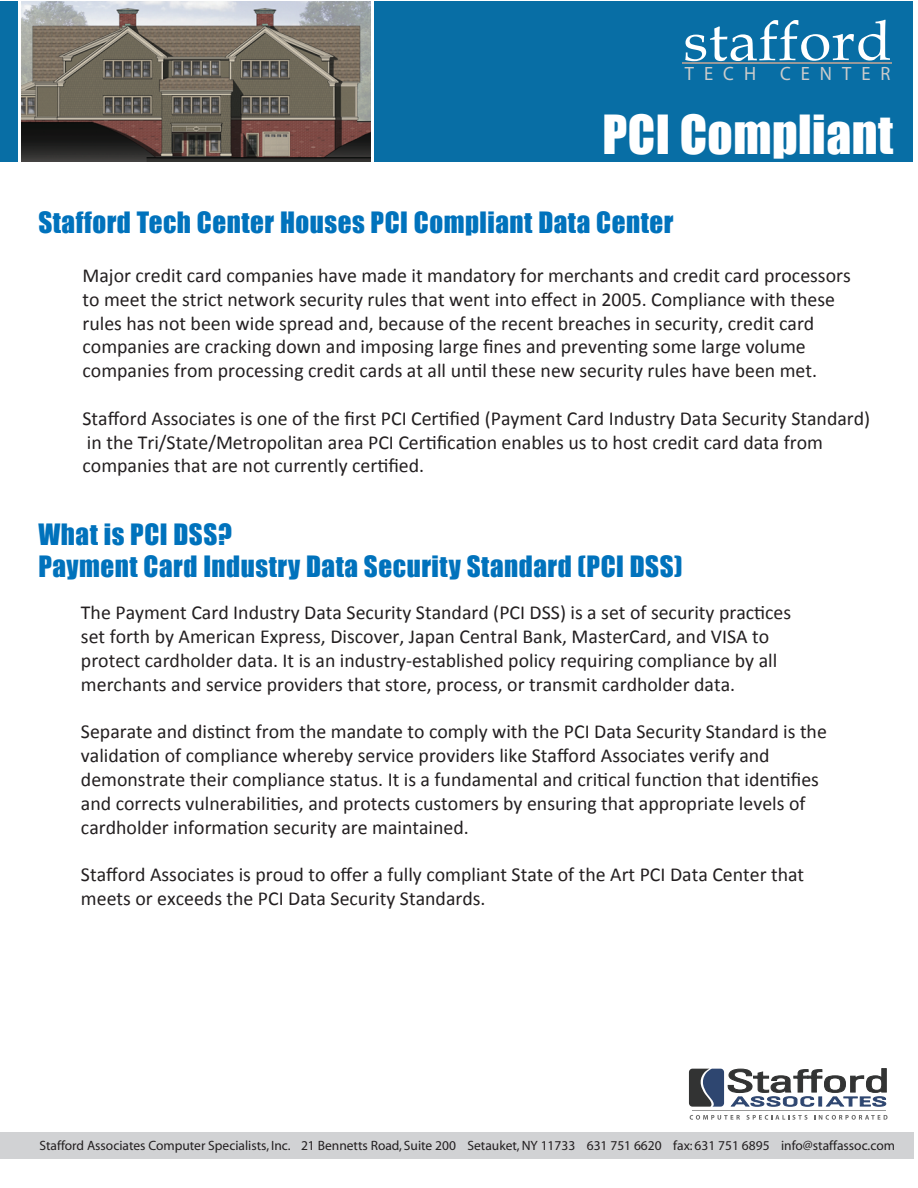
<style>
.page{position:relative;width:918px;height:1188px;background:#fff}
.page>*{position:absolute;margin:0;border:0;box-sizing:border-box;transform-origin:0 0}
.t1{font:55.2px "Book Antiqua";letter-spacing:.005em;color:#fff;scale:1.07 1}
.t2{font:49.5px "Impact";letter-spacing:.01em;color:#fff}
.t3{font:27px/32.4px "Impact";letter-spacing:.02em;color:#0072bc}
.t4{font:19.8px/23.9px "Calibri";color:#231f20}
.t5{font:19.35px "Myriad";letter-spacing:.54em;color:#cccccb;scale:.96 1}
.t6{font:13.5px "Myriad";color:#231f20}
</style>
<div class="page">
<div style="left:0;top:1px;width:913px;height:160px;background:#086ea5"></div>
<div style="left:0;top:1132px;width:914px;height:27px;background:#d1d2d4"></div>
<div style="left:688px;top:1068px;width:37px;height:39px;border:1px solid #fff;border-radius:4px"></div>
<svg style="left:690px;top:1115px;width:50px;height:5px"></svg>
<svg style="left:747px;top:1115px;width:61px;height:5px"></svg>
<svg style="left:814px;top:1115px;width:74px;height:5px"></svg>
<svg style="left:689px;top:1068px;width:198px;height:39px"></svg>
<hr style="left:692px;top:1110px;width:193px;height:1px;background:#999">
<img style="left:20px;top:1px;width:352px;height:160px">
<hr style="left:18px;top:0;width:2px;height:161px;background:#fff">
<hr style="left:372px;top:0;width:2px;height:161px;background:#fff">
<hr style="left:682px;top:62px;width:210px;height:1px;background:#999">
<h1 class="t1" style="left:683px;top:3px;width:197px">stafford</h1>
<p class="t5" style="left:685px;top:63px;width:216px">TECH CENTER</p>
<h2 class="t2" style="left:602px;top:96px;width:292px">PCI Compliant</h2>
<h3 class="t3" style="left:38px;top:205px;width:637px">Stafford Tech Center Houses PCI Compliant Data Center</h3>
<p class="t4" style="left:82px;top:264px;width:770px">Major credit card companies have made it mandatory for merchants and credit card processors to meet the strict network security rules that went into effect in 2005. Compliance with these rules has not been wide spread and, because of the recent breaches in security, credit card companies are cracking down and imposing large fines and preventing some large volume companies from processing credit cards at all until these new security rules have been met.</p>
<p class="t4" style="left:82px;top:406px;width:789px">Stafford Associates is one of the first PCI Certified (Payment Card Industry Data Security Standard) in the Tri/State/Metropolitan area PCI Certification enables us to host credit card data from companies that are not currently certified.</p>
<h3 class="t3" style="left:38px;top:517px;width:646px">What is PCI DSS?<br>Payment Card Industry Data Security Standard (PCI DSS)</h3>
<p class="t4" style="left:81px;top:601px;width:712px">The Payment Card Industry Data Security Standard (PCI DSS) is a set of security practices set forth by American Express, Discover, Japan Central Bank, MasterCard, and VISA to protect cardholder data. It is an industry-established policy requiring compliance by all merchants and service providers that store, process, or transmit cardholder data.</p>
<p class="t4" style="left:81px;top:720px;width:747px">Separate and distinct from the mandate to comply with the PCI Data Security Standard is the validation of compliance whereby service providers like Stafford Associates verify and demonstrate their compliance status. It is a fundamental and critical function that identifies and corrects vulnerabilities, and protects customers by ensuring that appropriate levels of cardholder information security are maintained.</p>
<p class="t4" style="left:81px;top:863px;width:725px">Stafford Associates is proud to offer a fully compliant State of the Art PCI Data Center that meets or exceeds the PCI Data Security Standards.</p>
<p class="t6" style="left:40px;top:1139px;width:857px">Stafford Associates Computer Specialists, Inc. 21 Bennetts Road, Suite 200 Setauket, NY 11733 631 751 6620 fax: 631 751 6895 info@staffassoc.com</p>
</div>
